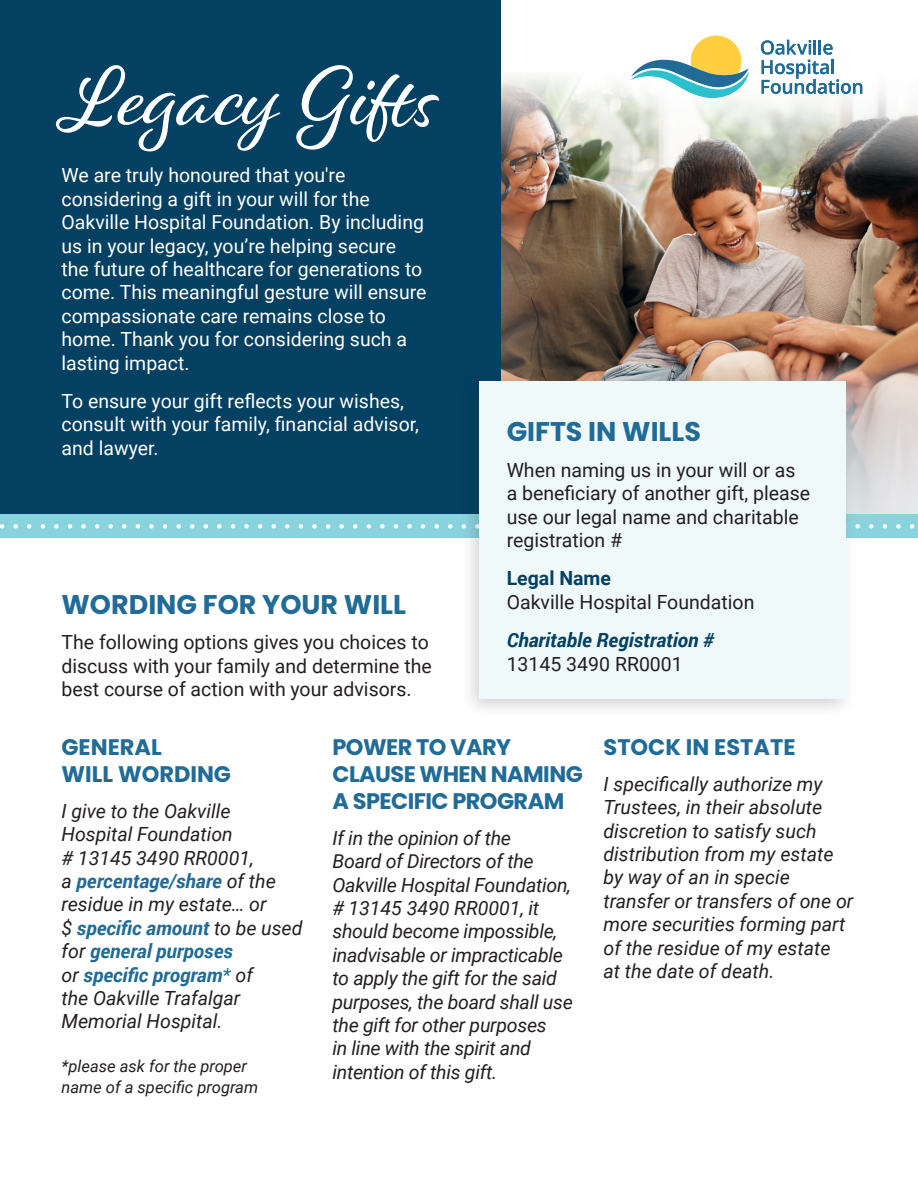
<style>
.page{position:relative;width:918px;height:1188px;background:#fff}
.page>*{position:absolute;margin:0;border:0;box-sizing:border-box;transform-origin:0 0}
.Cover_Title{font:88.5px "Alisha";color:#fff}
.t1{font:700 27px "Poppins";color:#216b97}
.t2{font:700 22.5px/27px "Poppins";letter-spacing:-.025em;color:#216b97}
.t3{font:700 22.5px/27px "Poppins";color:#216b97}
.Body{font:italic 19.5px/23.4px "Roboto";color:#231f20}
.Body-2{font:19.5px/23.4px "Roboto";color:#fff}
.Body-3{font:19.5px/23.4px "Roboto";color:#231f20}
.Body-4{font:italic 700 19.5px/23.4px "Roboto";color:#034062}
.Body-5{font:italic 16.5px/21px "Roboto";color:#231f20}
.s1{font-weight:700;color:#034062}
.s2{font-weight:400;font-style:normal;color:#231f20}
.s3{font-weight:700;color:#216b97}
.s4{color:#216b97}
</style>
<div class="page">
<img style="left:501px;top:185px;width:417px;height:329px">
<img style="left:501px;top:76px;width:417px;height:109px">
<svg style="left:525px;top:35px;width:393px;height:99px"></svg>
<div style="left:0;top:0;width:501px;height:514px;background:#034062"></div>
<div style="left:0;top:514px;width:918px;height:24px;background:#89d3dd"></div>
<svg style="left:0;top:524px;width:915px;height:5px"></svg>
<div style="left:460px;top:372px;width:397px;height:347px;background:#231f20;opacity:.2"></div>
<div style="left:480px;top:382px;width:366px;height:317px;background:#eff9fa"></div>
<svg style="left:761px;top:40px;width:101px;height:54px"></svg>
<svg style="left:631px;top:36px;width:118px;height:62px"></svg>
<p class="Cover_Title" style="left:62px;top:44px;width:379px">Legacy Gifts</p>
<p class="Body-2" style="left:62px;top:163px;width:366px">We are truly honoured that you're considering a gift in your will for the Oakville Hospital Foundation. By including us in your legacy, you’re helping secure the future of healthcare for generations to come. This meaningful gesture will ensure compassionate care remains close to home. Thank you for considering such a lasting impact.</p>
<p class="Body-2" style="left:62px;top:389px;width:359px">To ensure your gift reflects your wishes, consult with your family, financial advisor, and lawyer.</p>
<h2 class="t1" style="left:507px;top:416px;width:196px">GIFTS IN WILLS</h2>
<p class="Body-3" style="left:507px;top:457px;width:305px">When naming us in your will or as a beneficiary of another gift, please use our legal name and charitable registration #</p>
<p class="Body-3" style="left:507px;top:566px;width:249px"><span class="s1">Legal Name<br></span>Oakville Hospital Foundation</p>
<p class="Body-4" style="left:507px;top:628px;width:209px">Charitable Registration #<br><span class="s2">13145 3490 RR0001</span></p>
<h2 class="t1" style="left:62px;top:589px;width:346px">WORDING FOR YOUR WILL</h2>
<p class="Body-3" style="left:62px;top:630px;width:372px">The following options gives you choices to discuss with your family and determine the best course of action with your advisors.</p>
<h3 class="t3" style="left:62px;top:734px;width:171px">GENERAL<br>WILL WORDING</h3>
<p class="Body" style="left:62px;top:798px;width:243px">I give to the Oakville<br>Hospital Foundation<br># 13145 3490 RR0001,<br>a <span class="s3">percentage/share</span> of the residue in my estate… or<br>$ <span class="s3">specific amount</span> to be used for <span class="s3">general purposes<br></span>or <span class="s3">specific program</span><span class="s4">*</span> of<br>the Oakville Trafalgar<br>Memorial Hospital.</p>
<p class="Body-5" style="left:62px;top:1055px;width:198px">*please ask for the proper name of a specific program</p>
<h3 class="t2" style="left:333px;top:734px;width:252px">POWER TO VARY<br>CLAUSE WHEN NAMING<br>A SPECIFIC PROGRAM</h3>
<p class="Body" style="left:333px;top:825px;width:242px">If in the opinion of the<br>Board of Directors of the<br>Oakville Hospital Foundation, # 13145 3490 RR0001, it should become impossible, inadvisable or impracticable to apply the gift for the said purposes, the board shall use the gift for other purposes<br>in line with the spirit and intention of this gift.</p>
<h3 class="t3" style="left:603px;top:734px;width:194px">STOCK IN ESTATE</h3>
<p class="Body" style="left:603px;top:771px;width:251px">I specifically authorize my<br>Trustees, in their absolute discretion to satisfy such distribution from my estate by way of an in specie transfer or transfers of one or more securities forming part of the residue of my estate<br>at the date of death.</p>
</div>
